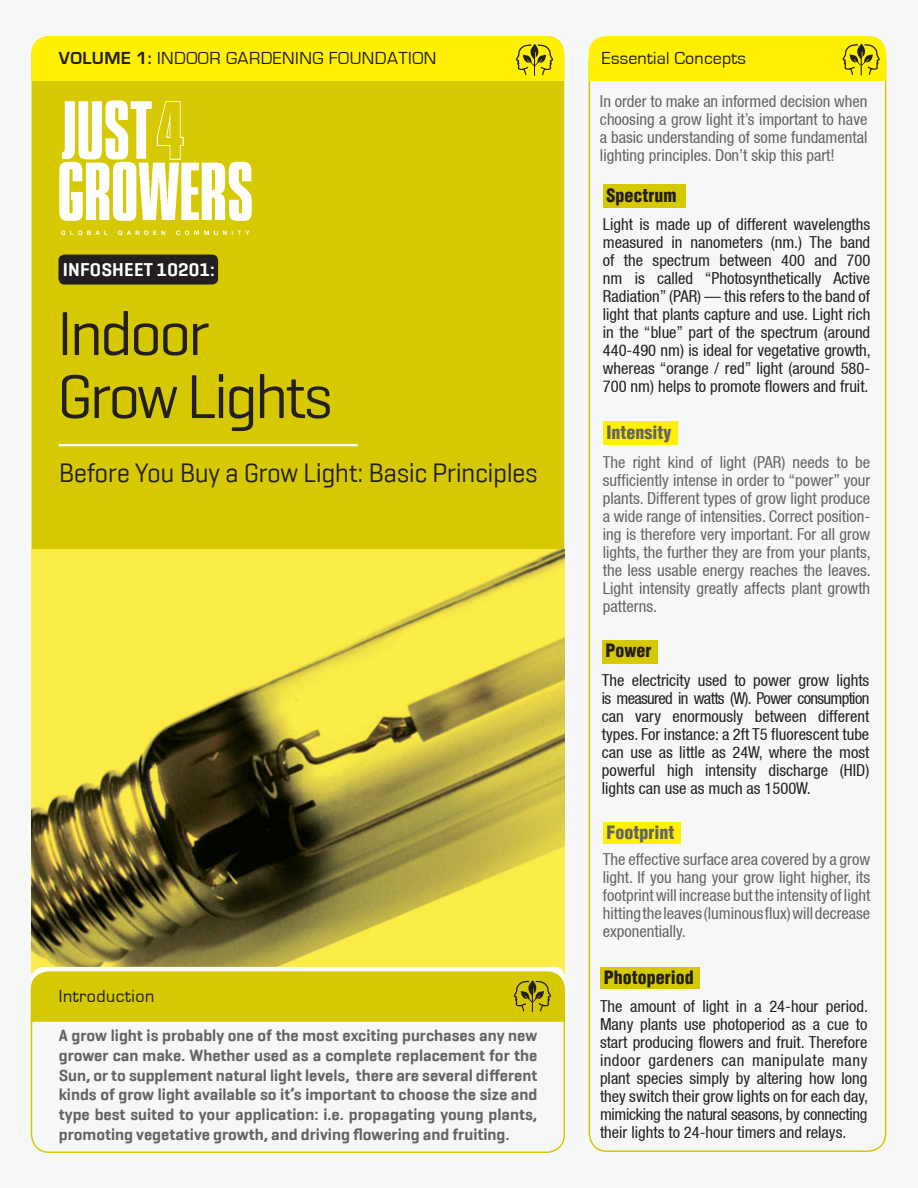
<style>
.page{position:relative;width:918px;height:1188px;background:#f6f8f8}
.page>*{position:absolute;margin:0;border:0;box-sizing:border-box;transform-origin:0 0}
.t1{font:63px/63px "Geogrotesque";letter-spacing:-.05em;color:#231f20}
.t2{font:27px "Geogrotesque";letter-spacing:-.02em;color:#231f20}
.t3{font:600 18.75px "Geogrotesque";letter-spacing:.01em;color:#fff}
.t4{font:18px "Eurostile";letter-spacing:.025em;color:#231f20}
.t5{font:900 condensed 18px "Helvetica";color:#231f20}
.t6{font:900 condensed 18px "Helvetica";color:#636366}
.t7{font:condensed 16.5px/18px "Helvetica 57";color:#231f20;text-align:justify}
.t8{font:condensed 16.5px/18px "Helvetica 57";color:#636366;text-align:justify}
.t9{font:600 16.5px/19.8px "Geogrotesque";color:#636366;text-align:justify}
.s1{font-weight:700}
</style>
<div class="page">
<div style="left:32px;top:36px;width:532px;height:947px;background:#d6c801;border-radius:18px"></div>
<div style="left:58px;top:255px;width:160px;height:30px;background:#231f20;border-radius:6px"></div>
<img style="left:32px;top:550px;width:532px;height:417px">
<svg style="left:30px;top:1018px;width:536px;height:136px"></svg>
<hr style="left:59px;top:444px;width:299px;height:2px;background:#fff">
<img style="left:59px;top:100px;width:193px;height:136px">
<div style="left:32px;top:36px;width:532px;height:45px;background:#fff101"></div>
<svg style="left:31px;top:967px;width:534px;height:55px"></svg>
<svg style="left:588px;top:60px;width:299px;height:1092px"></svg>
<div style="left:589px;top:36px;width:297px;height:45px;background:#fff101"></div>
<p class="t4" style="left:59px;top:49px;width:379px"><span class="s1">VOLUME 1:</span> INDOOR GARDENING FOUNDATION</p>
<p class="t3" style="left:63px;top:258px;width:154px">INFOSHEET 10201:</p>
<h1 class="t1" style="left:57px;top:300px;width:277px">Indoor<br>Grow Lights</h1>
<h2 class="t2" style="left:59px;top:456px;width:480px">Before You Buy a Grow Light: Basic Principles</h2>
<p class="t4" style="left:59px;top:986px;width:97px">Introduction</p>
<p class="t9" style="left:59px;top:1025px;width:480px">A grow light is probably one of the most exciting purchases any new grower can make. Whether used as a complete replacement for the Sun, or to supplement natural light levels, there are several different kinds of grow light available so it’s important to choose the size and type best suited to your application: i.e. propagating young plants, promoting vegetative growth, and driving flowering and fruiting.</p>
<p class="t4" style="left:602px;top:48px;width:146px">Essential Concepts</p>
<p class="t8" style="left:600px;top:92px;width:269px">In order to make an informed decision when choosing a grow light it’s important to have a basic understanding of some fundamental lighting principles. Don’t skip this part!</p>
<p class="t5" style="left:607px;top:184px;width:71px">Spectrum</p>
<p class="t7" style="left:603px;top:215px;width:270px">Light is made up of different wavelengths measured in nanometers (nm.) The band of the spectrum between 400 and 700 nm is called “Photosynthetically Active Radiation” (PAR) — this refers to the band of light that plants capture and use. Light rich in the “blue” part of the spectrum (around 440-490 nm) is ideal for vegetative growth, whereas “orange / red” light (around 580- 700 nm) helps to promote flowers and fruit.</p>
<p class="t6" style="left:607px;top:421px;width:66px">Intensity</p>
<p class="t8" style="left:603px;top:453px;width:270px">The right kind of light (PAR) needs to be sufficiently intense in order to “power” your plants. Different types of grow light produce a wide range of intensities. Correct position&shy;ing is therefore very important. For all grow lights, the further they are from your plants, the less usable energy reaches the leaves.<br>Light intensity greatly affects plant growth patterns.</p>
<p class="t5" style="left:606px;top:639px;width:48px">Power</p>
<p class="t7" style="left:602px;top:671px;width:269px">The electricity used to power grow lights is measured in watts (W). Power consumption can vary enormously between different types. For instance: a 2ft T5 fluorescent tube can use as little as 24W, where the most powerful high intensity discharge (HID) lights can use as much as 1500W.</p>
<p class="t6" style="left:607px;top:820px;width:69px">Footprint</p>
<p class="t8" style="left:603px;top:850px;width:269px">The effective surface area covered by a grow light. If you hang your grow light higher, its footprint will increase but the intensity of light hitting the leaves (luminous flux) will decrease exponentially.</p>
<p class="t5" style="left:604px;top:966px;width:91px">Photoperiod</p>
<p class="t7" style="left:600px;top:997px;width:270px">The amount of light in a 24-hour period.<br>Many plants use photoperiod as a cue to start producing flowers and fruit. Therefore indoor gardeners can manipulate many plant species simply by altering how long they switch their grow lights on for each day, mimicking the natural seasons, by connecting their lights to 24-hour timers and relays.</p>
</div>
